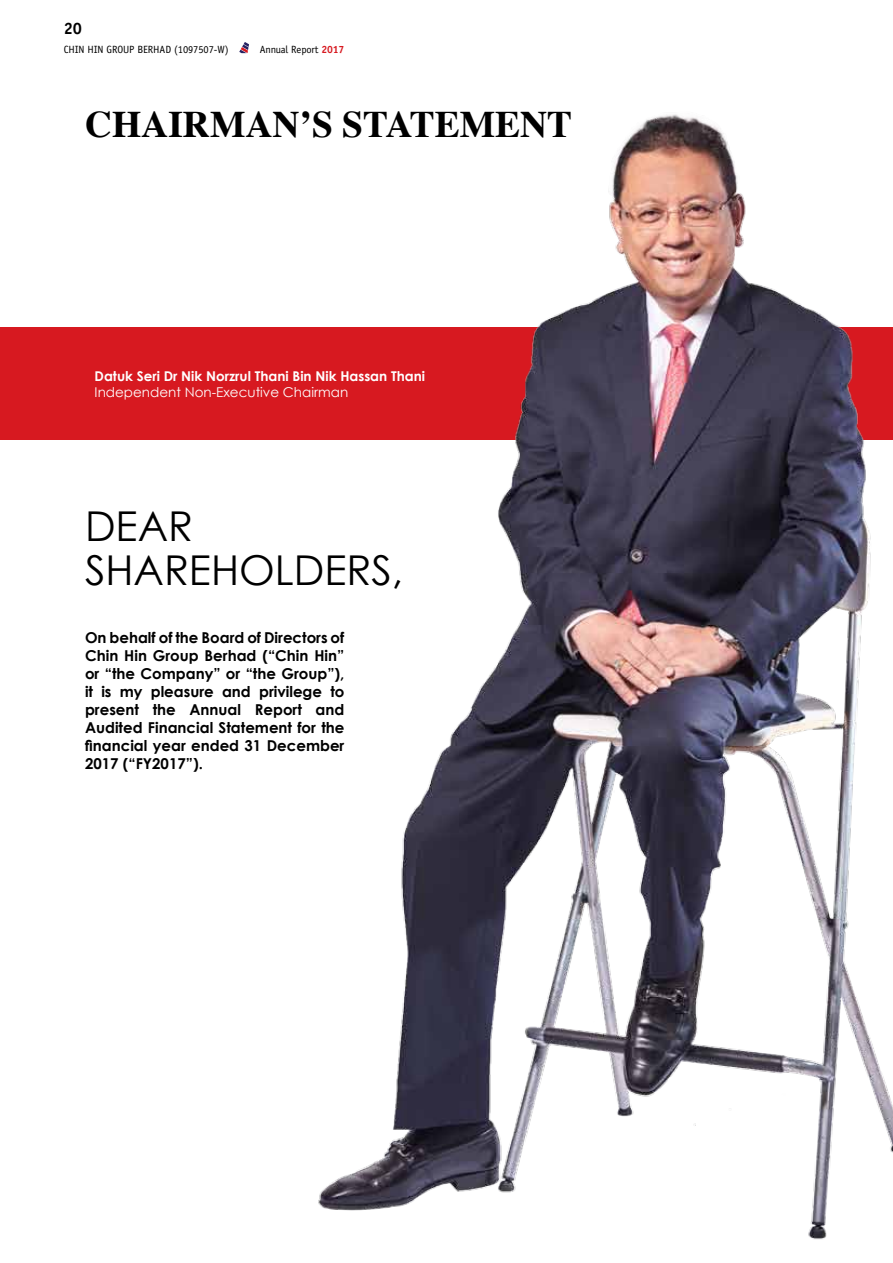
<style>
.page{position:relative;width:893px;height:1263px;background:#fff}
.page>*{position:absolute;margin:0;border:0;box-sizing:border-box;transform-origin:0 0}
.t1{font:41.1px/43.5px "Century Gothic";color:#000}
.t2{font:700 37.5px "Times";color:#000}
.t3{font:700 16.5px "Officina Sans";color:#000}
.t4{font:700 15px/18px "Century Gothic";color:#000;text-align:justify}
.t5{font:700 13.5px "Century Gothic";color:#fff}
.t6{font:13.5px "Century Gothic";color:#fff}
.t7{font:10.5px "Officina Sans";letter-spacing:-.01em;color:#000}
.s1{font-weight:700;color:#d71920}
</style>
<div class="page">
<svg style="left:239px;top:42px;width:10px;height:11px"></svg>
<div style="left:0;top:327px;width:893px;height:113px;background:#d71920"></div>
<img style="left:318px;top:114px;width:575px;height:1126px">
<p class="t3" style="left:64px;top:18px;width:20px">20</p>
<p class="t7" style="left:64px;top:43px;width:166px">CHIN HIN GROUP BERHAD (1097507-W)</p>
<p class="t7" style="left:260px;top:43px;width:86px">Annual Report <span class="s1">2017</span></p>
<h2 class="t2" style="left:85px;top:88px;width:489px">CHAIRMAN’S STATEMENT</h2>
<p class="t5" style="left:95px;top:365px;width:332px">Datuk Seri Dr Nik Norzrul Thani Bin Nik Hassan Thani</p>
<p class="t6" style="left:95px;top:383px;width:255px">Independent Non-Executive Chairman</p>
<h1 class="t1" style="left:85px;top:504px;width:320px">DEAR<br>SHAREHOLDERS,</h1>
<p class="t4" style="left:85px;top:628px;width:261px">On behalf of the Board of Directors of Chin Hin Group Berhad (“Chin Hin” or “the Company” or “the Group”), it is my pleasure and privilege to present the Annual Report and Audited Financial Statement for the financial year ended 31 December 2017 (“FY2017”).</p>
</div>
